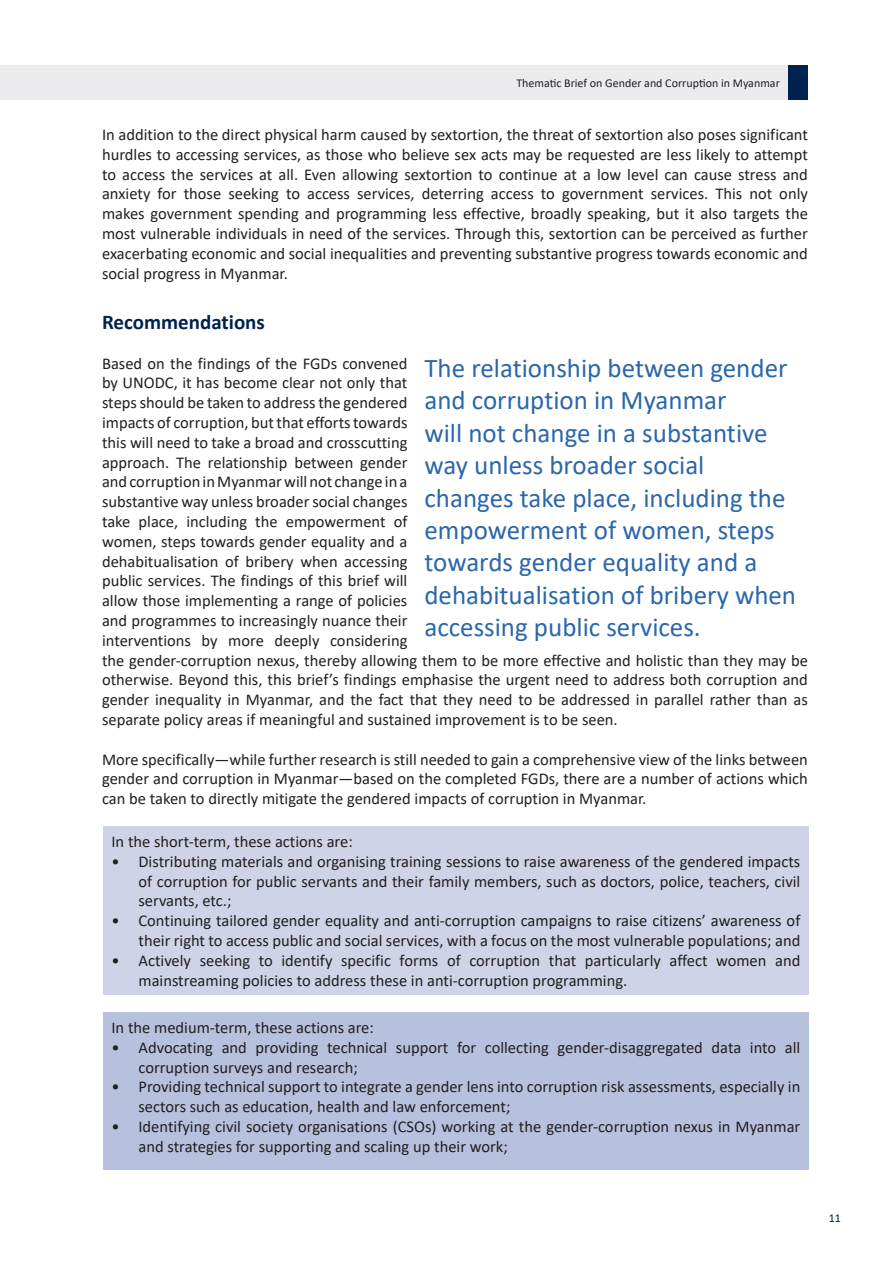
<style>
.page{position:relative;width:893px;height:1263px;background:#fff}
.page>*{position:absolute;margin:0;border:0;box-sizing:border-box;transform-origin:0 0}
.t1{font:27px/32.4px "Calibri";color:#2b67aa}
.t2{font:700 21px "Calibri";color:#002250}
.t3{font:16.5px/19.8px "Calibri";color:#231f20}
.t4{font:12px "Calibri";color:#231f20}
.t5{font:12px "Calibri";color:#002250}
</style>
<div class="page">
<div style="left:0;top:65px;width:789px;height:34px;background:#ececee"></div>
<div style="left:789px;top:65px;width:19px;height:34px;background:#002250"></div>
<div style="left:103px;top:826px;width:706px;height:168px;background:#ced3e8"></div>
<div style="left:103px;top:1012px;width:706px;height:157px;background:#b7c1de"></div>
<p class="t4" style="left:516px;top:74px;width:265px">Thematic Brief on Gender and Corruption in Myanmar</p>
<p class="t3" style="left:102px;top:124px;width:707px;text-align:justify">In addition to the direct physical harm caused by sextortion, the threat of sextortion also poses significant hurdles to accessing services, as those who believe sex acts may be requested are less likely to attempt to access the services at all. Even allowing sextortion to continue at a low level can cause stress and anxiety for those seeking to access services, deterring access to government services. This not only makes government spending and programming less effective, broadly speaking, but it also targets the most vulnerable individuals in need of the services. Through this, sextortion can be perceived as further exacerbating economic and social inequalities and preventing substantive progress towards economic and social progress in Myanmar.</p>
<p class="t2" style="left:102px;top:307px;width:164px">Recommendations</p>
<p class="t3" style="left:102px;top:353px;width:707px">Based on the findings of the FGDs convened<br>by UNODC, it has become clear not only that<br>steps should be taken to address the gendered<br>impacts of corruption, but that efforts towards<br>this will need to take a broad and crosscutting<br>approach. The relationship between gender<br>and corruption in Myanmar will not change in a<br>substantive way unless broader social changes<br>take place, including the empowerment of<br>women, steps towards gender equality and a<br>dehabitualisation of bribery when accessing<br>public services. The findings of this brief will<br>allow those implementing a range of policies<br>and programmes to increasingly nuance their<br>interventions by more deeply considering<br>the gender-corruption nexus, thereby allowing them to be more effective and holistic than they may be otherwise. Beyond this, this brief’s findings emphasise the urgent need to address both corruption and gender inequality in Myanmar, and the fact that they need to be addressed in parallel rather than as separate policy areas if meaningful and sustained improvement is to be seen.</p>
<p class="t3" style="left:102px;top:749px;width:707px;text-align:justify">More specifically—while further research is still needed to gain a comprehensive view of the links between gender and corruption in Myanmar—based on the completed FGDs, there are a number of actions which can be taken to directly mitigate the gendered impacts of corruption in Myanmar.</p>
<p class="t1" style="left:424px;top:351px;width:373px">The relationship between gender and corruption in Myanmar<br>will not change in a substantive way unless broader social changes take place, including the empowerment of women, steps towards gender equality and a dehabitualisation of bribery when accessing public services.</p>
<p class="t3" style="left:111px;top:831px;width:243px">In the short-term, these actions are:</p>
<p class="t3" style="left:138px;top:851px;width:663px;text-align:justify;text-indent:-27px">• Distributing materials and organising training sessions to raise awareness of the gendered impacts of corruption for public servants and their family members, such as doctors, police, teachers, civil servants, etc.;</p>
<p class="t3" style="left:111px;top:910px;width:690px;text-align:right">• Continuing tailored gender equality and anti-corruption campaigns to raise citizens’ awareness of their right to access public and social services, with a focus on the most vulnerable populations; and</p>
<p class="t3" style="left:138px;top:950px;width:663px;text-indent:-27px">• Actively seeking to identify specific forms of corruption that particularly affect women and mainstreaming policies to address these in anti-corruption programming.</p>
<p class="t3" style="left:111px;top:1017px;width:264px">In the medium-term, these actions are:</p>
<p class="t3" style="left:138px;top:1037px;width:663px;text-indent:-27px">• Advocating and providing technical support for collecting gender-disaggregated data into all corruption surveys and research;</p>
<p class="t3" style="left:138px;top:1076px;width:663px;text-indent:-27px">• Providing technical support to integrate a gender lens into corruption risk assessments, especially in sectors such as education, health and law enforcement;</p>
<p class="t3" style="left:138px;top:1116px;width:663px;text-indent:-27px">• Identifying civil society organisations (CSOs) working at the gender-corruption nexus in Myanmar and strategies for supporting and scaling up their work;</p>
<p class="t5" style="left:829px;top:1210px;width:14px">11</p>
</div>
